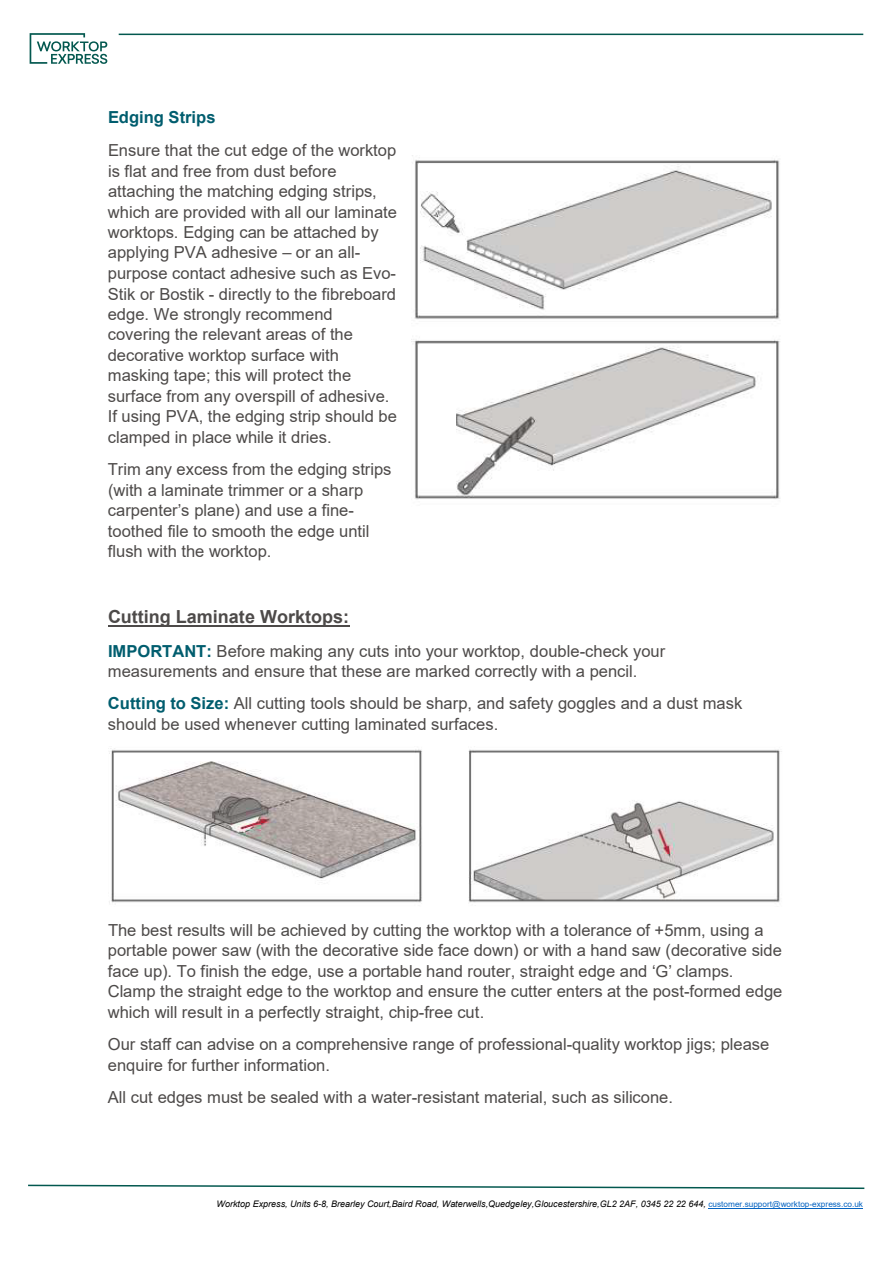
<style>
.page{position:relative;width:893px;height:1263px;background:#fff}
.page>*{position:absolute;margin:0;border:0;box-sizing:border-box;transform-origin:0 0}
.t1{font:700 18px "Arial";color:#4d4a49}
.t2{font:16.5px/20.4px "Arial";color:#4d4a49}
.t3{font:700 16.5px "Arial";color:#005d6e}
.t4{font:italic 9px "Arial";color:#000}
.s1{font-weight:700;color:#005d6e}
.s2{font-style:normal;font-size:8.25px;color:#0563c1}
</style>
<div class="page">
<svg style="left:28px;top:1184px;width:837px;height:5px"></svg>
<hr style="left:708px;top:1208px;width:155px;height:1px;background:#0563c1">
<hr style="left:108px;top:625px;width:241px;height:2px;background:#4d4a49">
<img style="left:109px;top:748px;width:673px;height:155px">
<img style="left:411px;top:157px;width:369px;height:343px">
<hr style="left:119px;top:34px;width:744px;height:1px;background:#03584f">
<svg style="left:30px;top:33px;width:77px;height:31px"></svg>
<p class="t3" style="left:108px;top:106px;width:109px">Edging Strips</p>
<p class="t2" style="left:108px;top:140px;width:291px">Ensure that the cut edge of the worktop is flat and free from dust before attaching the matching edging strips, which are provided with all our laminate worktops. Edging can be attached by applying PVA adhesive – or an all&shy;purpose contact adhesive such as Evo-Stik or Bostik - directly to the fibreboard edge. We strongly recommend covering the relevant areas of the decorative worktop surface with masking tape; this will protect the surface from any overspill of adhesive.<br>If using PVA, the edging strip should be clamped in place while it dries.</p>
<p class="t2" style="left:108px;top:459px;width:285px">Trim any excess from the edging strips (with a laminate trimmer or a sharp carpenter’s plane) and use a fine&shy;toothed file to smooth the edge until flush with the worktop.</p>
<p class="t1" style="left:108px;top:604px;width:243px">Cutting Laminate Worktops:</p>
<p class="t2" style="left:108px;top:640px;width:559px"><span class="s1">IMPORTANT:</span> Before making any cuts into your worktop, double-check your measurements and ensure that these are marked correctly with a pencil.</p>
<p class="t2" style="left:108px;top:693px;width:636px"><span class="s1">Cutting to Size:</span> All cutting tools should be sharp, and safety goggles and a dust mask should be used whenever cutting laminated surfaces.</p>
<p class="t2" style="left:108px;top:920px;width:676px">The best results will be achieved by cutting the worktop with a tolerance of +5mm, using a portable power saw (with the decorative side face down) or with a hand saw (decorative side face up). To finish the edge, use a portable hand router, straight edge and ‘G’ clamps.<br>Clamp the straight edge to the worktop and ensure the cutter enters at the post-formed edge which will result in a perfectly straight, chip-free cut.</p>
<p class="t2" style="left:108px;top:1034px;width:663px">Our staff can advise on a comprehensive range of professional-quality worktop jigs; please enquire for further information.</p>
<p class="t2" style="left:108px;top:1087px;width:566px">All cut edges must be sealed with a water-resistant material, such as silicone.</p>
<p class="t4" style="left:217px;top:1198px;width:648px">Worktop Express, Units 6-8, Brearley Court,Baird Road, Waterwells,Quedgeley,Gloucestershire,GL2 2AF, 0345 22 22 644, <span class="s2">customer.support@worktop-express.co.uk</span></p>
</div>
